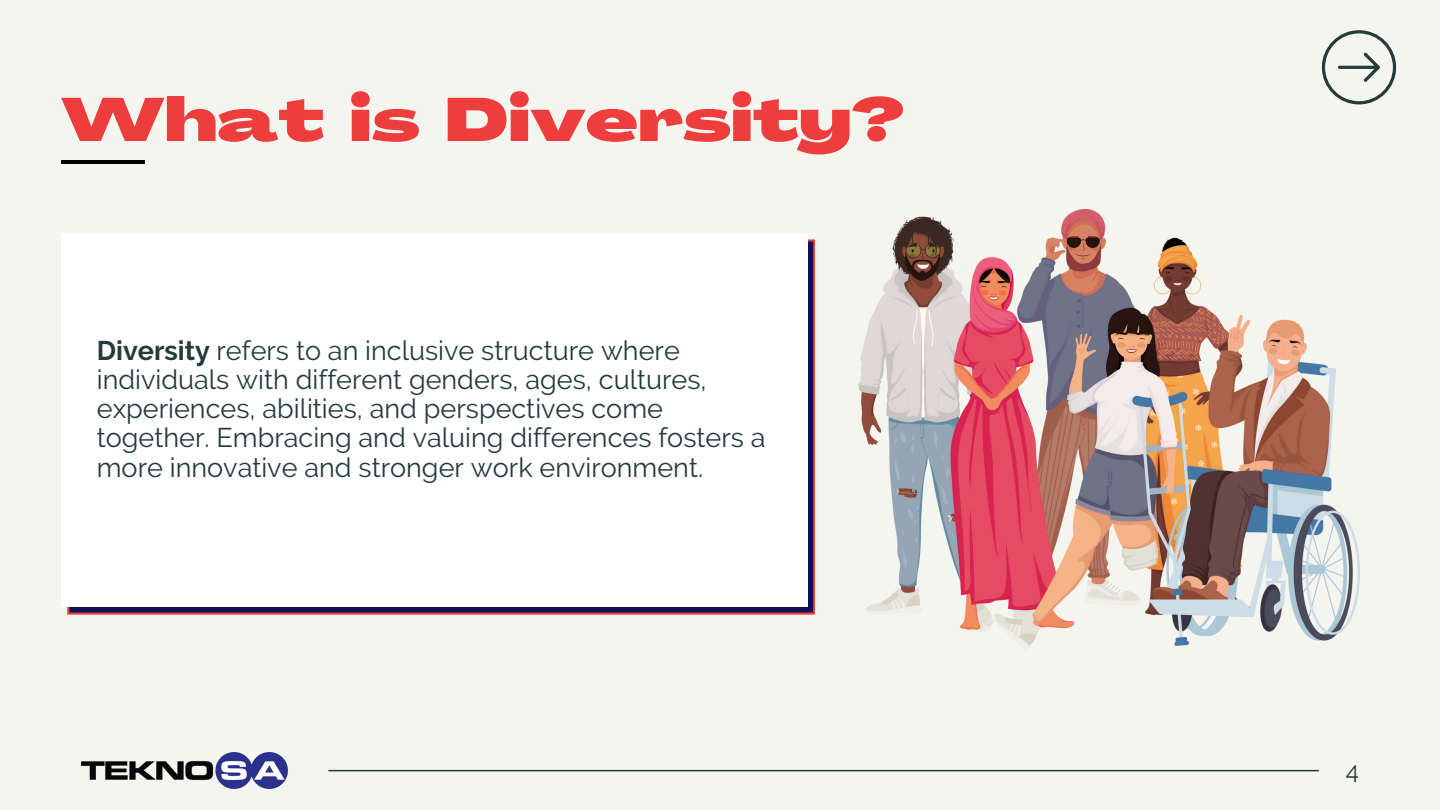
<style>
.page{position:relative;width:1440px;height:810px;background:#f5f5ef}
.page>*{position:absolute;margin:0;border:0;box-sizing:border-box;transform-origin:0 0}
.t1{font:900 60px "Agrandir Grand";color:#ed3d3d}
.t2{font:27px/29.2px "Raleway";color:#243b3b}
.t3{font:24.1px "Raleway";color:#243b3b}
.s1{font-weight:700}
</style>
<div class="page">
<hr style="left:61px;top:160px;width:83px;height:4px;background:#000">
<img style="left:858px;top:210px;width:501px;height:436px">
<svg style="left:67px;top:239px;width:748px;height:376px;fill:#12105b"></svg>
<div style="left:61px;top:233px;width:746px;height:373px;background:#fff"></div>
<hr style="left:329px;top:770px;width:989px;height:1px;background:#243b3b">
<svg style="left:1322px;top:30px;width:74px;height:74px"></svg>
<img style="left:81px;top:752px;width:206px;height:37px">
<p class="t1" style="left:61px;top:96px;width:844px">What is Diversity?</p>
<p class="t2" style="left:97px;top:335px;width:670px"><span class="s1">Diversity</span> refers to an inclusive structure where individuals with different genders, ages, cultures, experiences, abilities, and perspectives come together. Embracing and valuing differences fosters a more innovative and stronger work environment.</p>
<h1 class="t3" style="left:1346px;top:756px;width:15px">4</h1>
</div>
